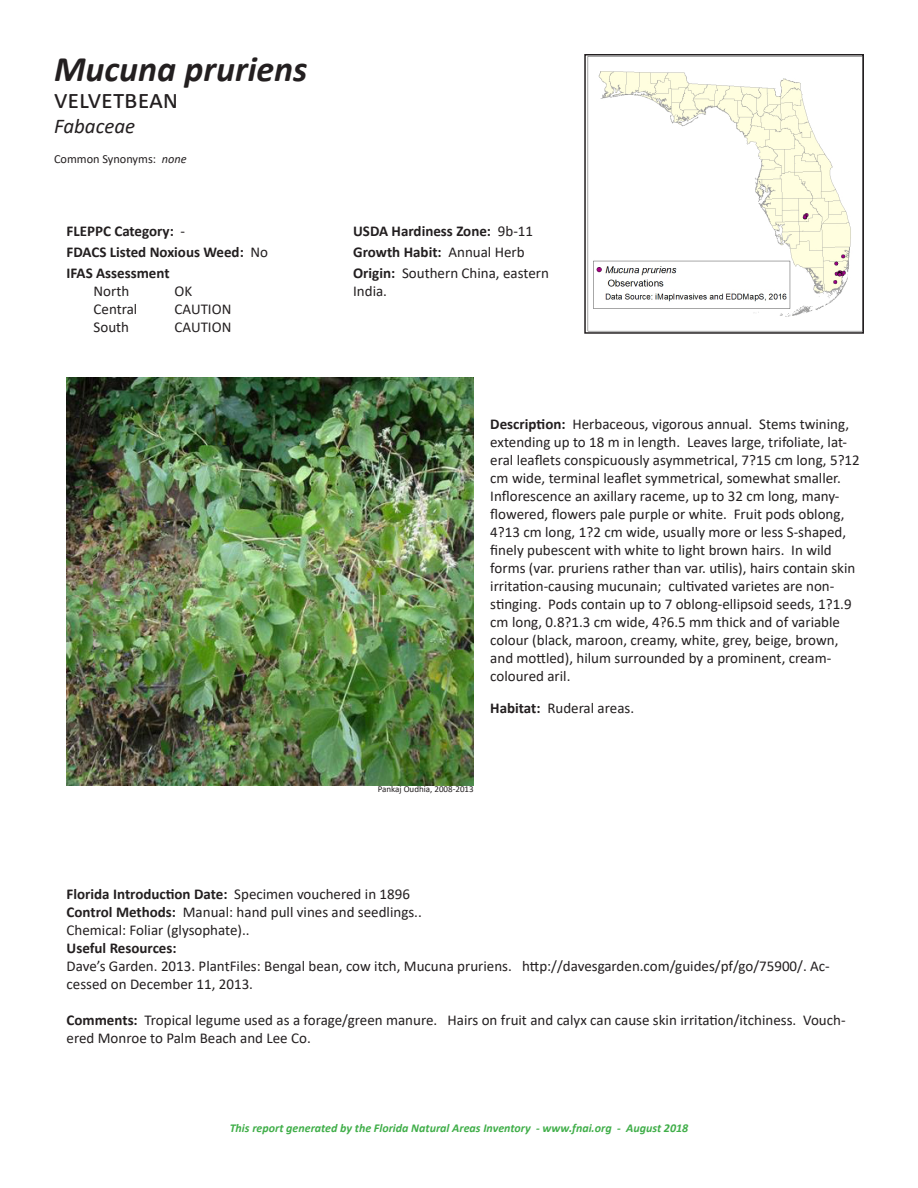
<style>
.page{position:relative;width:918px;height:1188px;background:#fff}
.page>*{position:absolute;margin:0;border:0;box-sizing:border-box;transform-origin:0 0}
.sci_name{font:italic 700 36px "Calibri";color:#231f20}
.sci_name-2{font:27px "Calibri";color:#231f20}
.sci_name-3{font:italic 21px "Calibri";color:#231f20}
.t1{font:15px/18px "Calibri";color:#231f20}
.t2{font:700 15px "Calibri";color:#231f20}
.sci_name-4{font:12.3px "Calibri";color:#231f20}
.t3{font:italic 700 12px "Calibri";color:#40ae49}
.t4{font:9px "Calibri";color:#231f20}
.s1{font-style:italic}
.s2{font-weight:400}
.s3{font-weight:700}
</style>
<div class="page">
<img style="left:587px;top:57px;width:274px;height:274px">
<div style="left:584px;top:54px;width:280px;height:280px;border:2px solid #231f20"></div>
<img style="left:67px;top:378px;width:407px;height:407px">
<p class="sci_name" style="left:54px;top:44px;width:255px">Mucuna pruriens</p>
<p class="sci_name-2" style="left:54px;top:80px;width:126px">velvetbean</p>
<p class="sci_name-3" style="left:54px;top:112px;width:83px">Fabaceae</p>
<p class="sci_name-4" style="left:54px;top:150px;width:134px">Common Synonyms: <span class="s1">none</span></p>
<p class="t2" style="left:67px;top:221px;width:120px">FLEPPC Category: <span class="s2">-</span></p>
<p class="t2" style="left:67px;top:242px;width:203px">FDACS Listed Noxious Weed: <span class="s2">No</span></p>
<p class="t2" style="left:67px;top:263px;width:105px">IFAS Assessment</p>
<p class="t1" style="left:94px;top:282px;width:37px">North</p>
<p class="t1" style="left:175px;top:282px;width:19px">OK</p>
<p class="t1" style="left:94px;top:300px;width:45px">Central</p>
<p class="t1" style="left:175px;top:300px;width:58px">CAUTION</p>
<p class="t1" style="left:94px;top:318px;width:37px">South</p>
<p class="t1" style="left:175px;top:318px;width:58px">CAUTION</p>
<p class="t2" style="left:353px;top:221px;width:182px">USDA Hardiness Zone: <span class="s2">9b-11</span></p>
<p class="t2" style="left:353px;top:242px;width:173px">Growth Habit: <span class="s2">Annual Herb</span></p>
<p class="t1" style="left:353px;top:264px;width:197px"><span class="s3">Origin:</span> Southern China, eastern<br>India.</p>
<p class="t1" style="left:490px;top:415px;width:371px"><span class="s3">Description:</span> Herbaceous, vigorous annual. Stems twining, extending up to 18 m in length. Leaves large, trifoliate, lat&shy;eral leaflets conspicuously asymmetrical, 7?15 cm long, 5?12 cm wide, terminal leaflet symmetrical, somewhat smaller.<br>Inflorescence an axillary raceme, up to 32 cm long, many&shy;flowered, flowers pale purple or white. Fruit pods oblong, 4?13 cm long, 1?2 cm wide, usually more or less S-shaped, finely pubescent with white to light brown hairs. In wild forms (var. pruriens rather than var. utilis), hairs contain skin irritation-causing mucunain; cultivated varietes are non&shy;stinging. Pods contain up to 7 oblong-ellipsoid seeds, 1?1.9 cm long, 0.8?1.3 cm wide, 4?6.5 mm thick and of variable colour (black, maroon, creamy, white, grey, beige, brown, and mottled), hilum surrounded by a prominent, cream&shy;coloured aril.</p>
<p class="t1" style="left:490px;top:698px;width:145px"><span class="s3">Habitat:</span> Ruderal areas.</p>
<p class="t4" style="left:378px;top:783px;width:97px">Pankaj Oudhia, 2008-2013</p>
<p class="t2" style="left:67px;top:884px;width:345px">Florida Introduction Date: <span class="s2">Specimen vouchered in 1896</span></p>
<p class="t1" style="left:67px;top:903px;width:357px"><span class="s3">Control Methods:</span> Manual: hand pull vines and seedlings..</p>
<p class="t1" style="left:67px;top:921px;width:185px">Chemical: Foliar (glysophate)..</p>
<p class="t2" style="left:67px;top:938px;width:112px">Useful Resources:</p>
<p class="t1" style="left:67px;top:957px;width:765px">Dave’s Garden. 2013. PlantFiles: Bengal bean, cow itch, Mucuna pruriens. http://davesgarden.com/guides/pf/go/75900/. Ac&shy;cessed on December 11, 2013.</p>
<p class="t1" style="left:67px;top:1011px;width:781px"><span class="s3">Comments:</span> Tropical legume used as a forage/green manure. Hairs on fruit and calyx can cause skin irritation/itchiness. Vouch&shy;ered Monroe to Palm Beach and Lee Co.</p>
<p class="t3" style="left:230px;top:1119px;width:460px">This report generated by the Florida Natural Areas Inventory - www.fnai.org - August 2018</p>
</div>
